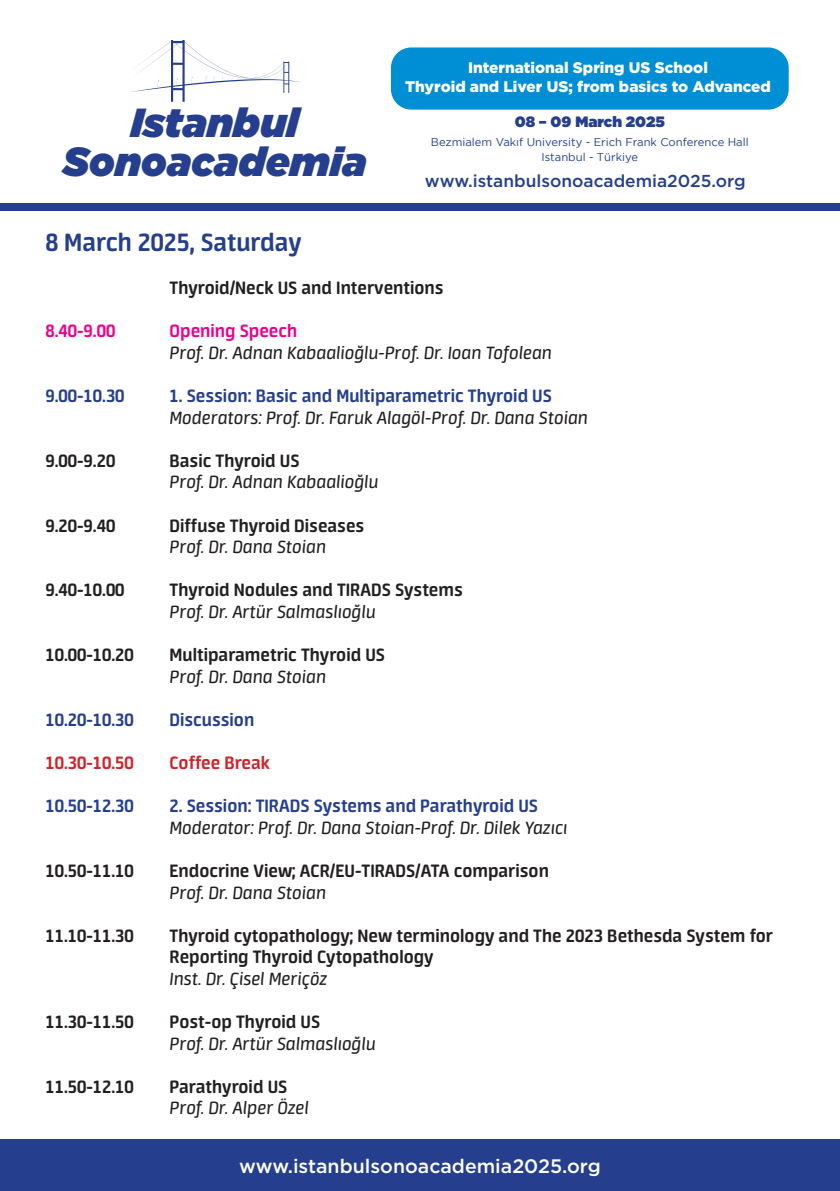
<style>
.page{position:relative;width:840px;height:1191px;background:#fff}
.page>*{position:absolute;margin:0;border:0;box-sizing:border-box;transform-origin:0 0}
.t1{font:italic 900 40.6px/38.2px "Gotham";color:#253f8e;text-align:center}
.t2{font:700 28px "Neuron";color:#253f8e}
.t3{font:700 20px/21.6px "Neuron";color:#231f20}
.t4{font:italic 20px "Neuron";color:#231f20}
.t5{font:700 20px "Neuron";color:#253f8e}
.t6{font:700 20px "Neuron";color:#ed028c}
.t7{font:700 20px "Neuron";color:#d1232a}
.t8{font:19.4px "Gotham";color:#fff}
.t9{font:17.2px "Gotham";color:#253f8e}
.t10{font:900 15.4px/18.4px "Gotham";color:#fff;text-align:center}
.t11{font:900 15px "Gotham";color:#253f8e}
.t12{font:11.2px/15.2px "Gotham Book TR";color:#253f8e;text-align:center}
</style>
<div class="page">
<div style="left:0;top:1140px;width:839px;height:51px;background:#253f8e"></div>
<div style="left:0;top:203px;width:839px;height:8px;background:#253f8e"></div>
<svg style="left:131px;top:40px;width:170px;height:62px"></svg>
<div style="left:390px;top:47px;width:398px;height:63px;background:#008fd5;border-radius:20px"></div>
<h1 class="t1" style="left:63px;top:103px;width:305px">Istanbul<br>Sonoacademia</h1>
<p class="t10" style="left:405px;top:58px;width:367px">International Spring US School<br>Thyroid and Liver US; from basics to Advanced</p>
<p class="t11" style="left:514px;top:111px;width:151px">08 – 09 March 2025</p>
<p class="t12" style="left:430px;top:134px;width:319px">Bezmialem Vakıf University - Erich Frank Conference Hall<br>Istanbul - Türkiye</p>
<p class="t9" style="left:425px;top:171px;width:322px">www.istanbulsonoacademia2025.org</p>
<h2 class="t2" style="left:45px;top:226px;width:257px">8 March 2025, Saturday</h2>
<p class="t3" style="left:169px;top:277px;width:275px">Thyroid/Neck US and Interventions</p>
<p class="t6" style="left:45px;top:320px;width:71px">8.40-9.00</p>
<p class="t6" style="left:169px;top:320px;width:129px">Opening Speech</p>
<p class="t4" style="left:169px;top:342px;width:384px">Prof. Dr. Adnan Kabaalioğlu-Prof. Dr. Ioan Tofolean</p>
<p class="t5" style="left:45px;top:384px;width:81px">9.00-10.30</p>
<p class="t5" style="left:169px;top:384px;width:384px">1. Session: Basic and Multiparametric Thyroid US</p>
<p class="t4" style="left:169px;top:406px;width:420px">Moderators: Prof. Dr. Faruk Alagöl-Prof. Dr. Dana Stoian</p>
<p class="t3" style="left:45px;top:449px;width:71px">9.00-9.20</p>
<p class="t3" style="left:169px;top:449px;width:131px">Basic Thyroid US</p>
<p class="t4" style="left:169px;top:471px;width:210px">Prof. Dr. Adnan Kabaalioğlu</p>
<p class="t3" style="left:45px;top:514px;width:71px">9.20-9.40</p>
<p class="t3" style="left:169px;top:514px;width:196px">Diffuse Thyroid Diseases</p>
<p class="t4" style="left:169px;top:536px;width:158px">Prof. Dr. Dana Stoian</p>
<p class="t3" style="left:45px;top:579px;width:81px">9.40-10.00</p>
<p class="t3" style="left:169px;top:579px;width:294px">Thyroid Nodules and TIRADS Systems</p>
<p class="t4" style="left:169px;top:601px;width:208px">Prof. Dr. Artür Salmaslıoğlu</p>
<p class="t3" style="left:45px;top:644px;width:90px">10.00-10.20</p>
<p class="t3" style="left:169px;top:644px;width:217px">Multiparametric Thyroid US</p>
<p class="t4" style="left:169px;top:665px;width:158px">Prof. Dr. Dana Stoian</p>
<p class="t5" style="left:45px;top:708px;width:90px">10.20-10.30</p>
<p class="t5" style="left:169px;top:708px;width:86px">Discussion</p>
<p class="t7" style="left:45px;top:751px;width:90px">10.30-10.50</p>
<p class="t7" style="left:169px;top:751px;width:102px">Coffee Break</p>
<p class="t5" style="left:45px;top:794px;width:90px">10.50-12.30</p>
<p class="t5" style="left:169px;top:794px;width:370px">2. Session: TIRADS Systems and Parathyroid US</p>
<p class="t4" style="left:169px;top:816px;width:399px">Moderator: Prof. Dr. Dana Stoian-Prof. Dr. Dilek Yazıcı</p>
<p class="t3" style="left:45px;top:859px;width:90px">10.50-11.10</p>
<p class="t3" style="left:169px;top:859px;width:381px">Endocrine View; ACR/EU-TIRADS/ATA comparison</p>
<p class="t4" style="left:169px;top:881px;width:158px">Prof. Dr. Dana Stoian</p>
<p class="t3" style="left:45px;top:924px;width:90px">11.10-11.30</p>
<p class="t3" style="left:169px;top:924px;width:604px">Thyroid cytopathology; New terminology and The 2023 Bethesda System for<br>Reporting Thyroid Cytopathology</p>
<p class="t4" style="left:169px;top:967px;width:159px">Inst. Dr. Çisel Meriçöz</p>
<p class="t3" style="left:45px;top:1011px;width:90px">11.30-11.50</p>
<p class="t3" style="left:169px;top:1011px;width:152px">Post-op Thyroid US</p>
<p class="t4" style="left:169px;top:1032px;width:208px">Prof. Dr. Artür Salmaslıoğlu</p>
<p class="t3" style="left:45px;top:1075px;width:90px">11.50-12.10</p>
<p class="t3" style="left:169px;top:1075px;width:119px">Parathyroid US</p>
<p class="t4" style="left:169px;top:1097px;width:141px">Prof. Dr. Alper Özel</p>
<p class="t8" style="left:239px;top:1155px;width:363px">www.istanbulsonoacademia2025.org</p>
</div>
